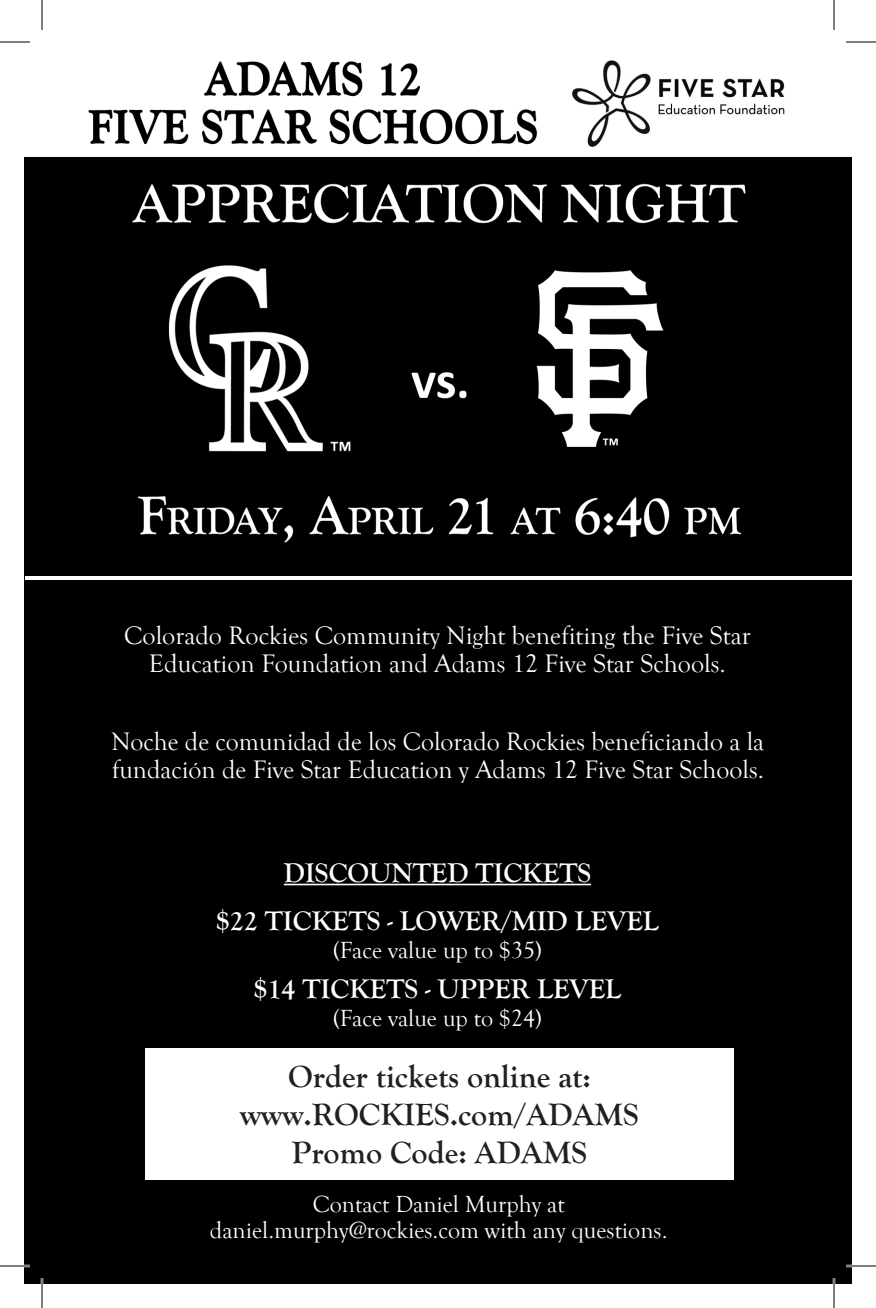
<style>
.page{position:relative;width:876px;height:1308px;background:#fff}
.page>*{position:absolute;margin:0;border:0;box-sizing:border-box;transform-origin:0 0}
.t1{font:700 32px "Goudy Old Style T";color:#231f20}
.t2{font:700 28px "Goudy Old Style T";color:#fff}
.t3{font:26px/28px "Goudy Old Style T";color:#fff;text-align:center}
.t4{font:24px "Goudy Old Style T";color:#fff}
</style>
<div class="page">
<img style="left:24px;top:60px;width:828px;height:1224px">
<hr style="left:284px;top:884px;width:307px;height:1px;background:#fff">
<div style="left:145px;top:1049px;width:589px;height:131px;background:#fff"></div>
<hr style="left:25px;top:576px;width:827px;height:4px;background:#fff">
<hr style="left:0;top:1265px;width:30px;height:2px;background:#fff">
<hr style="left:846px;top:1265px;width:30px;height:2px;background:#fff">
<hr style="left:41px;top:1278px;width:2px;height:30px;background:#fff">
<hr style="left:833px;top:1278px;width:2px;height:30px;background:#fff">
<hr style="left:0;top:42px;width:30px;height:1px;background:#000">
<hr style="left:846px;top:42px;width:30px;height:1px;background:#000">
<hr style="left:0;top:1266px;width:30px;height:1px;background:#000">
<hr style="left:846px;top:1266px;width:30px;height:1px;background:#000">
<hr style="left:42px;top:0;width:1px;height:30px;background:#000">
<hr style="left:42px;top:1278px;width:1px;height:30px;background:#000">
<hr style="left:834px;top:0;width:1px;height:30px;background:#000">
<hr style="left:834px;top:1278px;width:1px;height:30px;background:#000">
<p class="t3" style="left:124px;top:622px;width:628px">Colorado Rockies Community Night benefiting the Five Star<br>Education Foundation and Adams 12 Five Star Schools.</p>
<p class="t3" style="left:112px;top:729px;width:654px;text-align:left">Noche de comunidad de los Colorado Rockies beneficiando a la fundación de Five Star Education y Adams 12 Five Star Schools.</p>
<p class="t2" style="left:284px;top:857px;width:309px">DISCOUNTED TICKETS</p>
<p class="t2" style="left:216px;top:905px;width:444px">$22 TICKETS - LOWER/MID LEVEL</p>
<p class="t4" style="left:333px;top:937px;width:210px">(Face value up to $35)</p>
<p class="t2" style="left:254px;top:973px;width:369px">$14 TICKETS - UPPER LEVEL</p>
<p class="t4" style="left:333px;top:1005px;width:210px">(Face value up to $24)</p>
<p class="t1" style="left:288px;top:1058px;width:304px">Order tickets online at:</p>
<p class="t1" style="left:240px;top:1096px;width:400px">www.ROCKIES.com/ADAMS</p>
<p class="t1" style="left:292px;top:1134px;width:297px">Promo Code: ADAMS</p>
<p class="t4" style="left:313px;top:1191px;width:253px">Contact Daniel Murphy at</p>
<p class="t4" style="left:210px;top:1217px;width:459px">daniel.murphy@rockies.com with any questions.</p>
</div>
